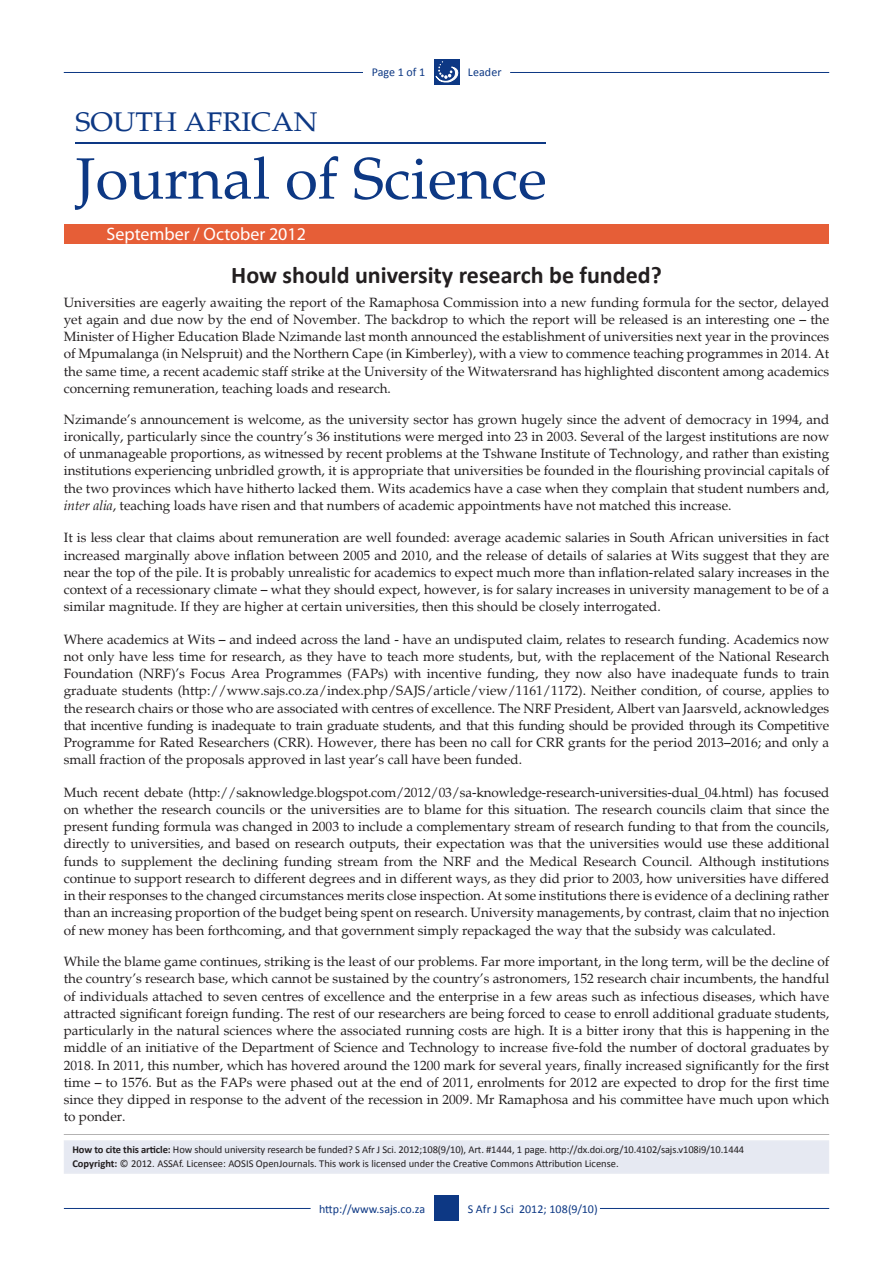
<style>
.page{position:relative;width:893px;height:1263px;background:#fff}
.page>*{position:absolute;margin:0;border:0;box-sizing:border-box;transform-origin:0 0}
.t1{font:58.2px "Palatino";color:#0d3884}
.t2{font:27px "Palatino";color:#0d3884;scale:1.06 1}
.t3{font:700 24px "Calibri";color:#231f20}
.t4{font:18.45px "Myriad Pro";color:#fff;scale:.8 1}
.t5{font:18px "Myriad Pro";color:#fff}
.Default{font:13.5px/17.2px "Palatino";color:#231f20;text-align:justify}
.Running_footer_right{font:12px "Calibri";color:#0d3884}
.t6{font:10.5px "Calibri";letter-spacing:-.01em;color:#231f20}
.s1{font-style:italic}
.s2{font-weight:700}
</style>
<div class="page">
<hr style="left:64px;top:72px;width:302px;height:1px;background:#0d3884">
<hr style="left:510px;top:72px;width:319px;height:1px;background:#0d3884">
<div style="left:434px;top:1196px;width:25px;height:25px;background:#0d3884"></div>
<div style="left:434px;top:59px;width:25px;height:26px;background:#0d3884"></div>
<svg style="left:436px;top:61px;width:23px;height:22px"></svg>
<hr style="left:64px;top:1208px;width:247px;height:1px;background:#0d3884">
<hr style="left:600px;top:1208px;width:229px;height:1px;background:#0d3884">
<div style="left:64px;top:1140px;width:765px;height:34px;background:#e6e9f2"></div>
<div style="left:363px;top:59px;width:71px;height:26px;background:#fff"></div>
<div style="left:65px;top:224px;width:764px;height:20px;background:#e65e37"></div>
<hr style="left:76px;top:143px;width:470px;height:1px;background:#0d3884">
<hr style="left:64px;top:1134px;width:765px;height:1px;background:#231f20">
<p class="Running_footer_right" style="left:372px;top:65px;width:55px">Page 1 of 1</p>
<p class="Running_footer_right" style="left:468px;top:65px;width:35px">Leader</p>
<h2 class="t2" style="left:76px;top:106px;width:230px">SOUTH AFRICAN</h2>
<h1 class="t1" style="left:76px;top:145px;width:473px">Journal of Science</h1>
<p class="t5" style="left:107px;top:223px;width:201px">September / October 2012</p>
<h3 class="t4" style="left:85px;top:222px;width:178px">January/February 2010</h3>
<p class="t3" style="left:231px;top:260px;width:432px">How should university research be funded?</p>
<p class="Default" style="left:64px;top:294px;width:767px">Universities are eagerly awaiting the report of the Ramaphosa Commission into a new funding formula for the sector, delayed yet again and due now by the end of November. The backdrop to which the report will be released is an interesting one – the Minister of Higher Education Blade Nzimande last month announced the establishment of universities next year in the provinces of Mpumalanga (in Nelspruit) and the Northern Cape (in Kimberley), with a view to commence teaching programmes in 2014. At the same time, a recent academic staff strike at the University of the Witwatersrand has highlighted discontent among academics concerning remuneration, teaching loads and research.</p>
<p class="Default" style="left:64px;top:411px;width:767px">Nzimande’s announcement is welcome, as the university sector has grown hugely since the advent of democracy in 1994, and ironically, particularly since the country’s 36 institutions were merged into 23 in 2003. Several of the largest institutions are now of unmanageable proportions, as witnessed by recent problems at the Tshwane Institute of Technology, and rather than existing institutions experiencing unbridled growth, it is appropriate that universities be founded in the flourishing provincial capitals of the two provinces which have hitherto lacked them. Wits academics have a case when they complain that student numbers and, <span class="s1">inter alia</span>, teaching loads have risen and that numbers of academic appointments have not matched this increase.</p>
<p class="Default" style="left:64px;top:529px;width:767px">It is less clear that claims about remuneration are well founded: average academic salaries in South African universities in fact increased marginally above inflation between 2005 and 2010, and the release of details of salaries at Wits suggest that they are near the top of the pile. It is probably unrealistic for academics to expect much more than inflation-related salary increases in the context of a recessionary climate – what they should expect, however, is for salary increases in university management to be of a similar magnitude. If they are higher at certain universities, then this should be closely interrogated.</p>
<p class="Default" style="left:64px;top:631px;width:767px">Where academics at Wits – and indeed across the land - have an undisputed claim, relates to research funding. Academics now not only have less time for research, as they have to teach more students, but, with the replacement of the National Research Foundation (NRF)’s Focus Area Programmes (FAPs) with incentive funding, they now also have inadequate funds to train graduate students (http://www.sajs.co.za/index.php/SAJS/article/view/1161/1172). Neither condition, of course, applies to the research chairs or those who are associated with centres of excellence. The NRF President, Albert van Jaarsveld, acknowledges that incentive funding is inadequate to train graduate students, and that this funding should be provided through its Competitive Programme for Rated Researchers (CRR). However, there has been no call for CRR grants for the period 2013–2016; and only a small fraction of the proposals approved in last year’s call have been funded.</p>
<p class="Default" style="left:64px;top:784px;width:767px">Much recent debate (http://saknowledge.blogspot.com/2012/03/sa-knowledge-research-universities-dual_04.html) has focused on whether the research councils or the universities are to blame for this situation. The research councils claim that since the present funding formula was changed in 2003 to include a complementary stream of research funding to that from the councils, directly to universities, and based on research outputs, their expectation was that the universities would use these additional funds to supplement the declining funding stream from the NRF and the Medical Research Council. Although institutions continue to support research to different degrees and in different ways, as they did prior to 2003, how universities have differed in their responses to the changed circumstances merits close inspection. At some institutions there is evidence of a declining rather than an increasing proportion of the budget being spent on research. University managements, by contrast, claim that no injection of new money has been forthcoming, and that government simply repackaged the way that the subsidy was calculated.</p>
<p class="Default" style="left:64px;top:953px;width:767px">While the blame game continues, striking is the least of our problems. Far more important, in the long term, will be the decline of the country’s research base, which cannot be sustained by the country’s astronomers, 152 research chair incumbents, the handful of individuals attached to seven centres of excellence and the enterprise in a few areas such as infectious diseases, which have attracted significant foreign funding. The rest of our researchers are being forced to cease to enroll additional graduate students, particularly in the natural sciences where the associated running costs are high. It is a bitter irony that this is happening in the middle of an initiative of the Department of Science and Technology to increase five-fold the number of doctoral graduates by 2018. In 2011, this number, which has hovered around the 1200 mark for several years, finally increased significantly for the first time – to 1576. But as the FAPs were phased out at the end of 2011, enrolments for 2012 are expected to drop for the first time since they dipped in response to the advent of the recession in 2009. Mr Ramaphosa and his committee have much upon which to ponder.</p>
<p class="t6" style="left:72px;top:1143px;width:673px"><span class="s2">How to cite this article:</span> How should university research be funded? S Afr J Sci. 2012;108(9/10), Art. #1444, 1 page. http://dx.doi.org/10.4102/sajs.v108i9/10.1444</p>
<p class="t6" style="left:72px;top:1156px;width:548px"><span class="s2">Copyright:</span> © 2012. ASSAf. Licensee: AOSIS OpenJournals. This work is licensed under the Creative Commons Attribution License.</p>
<p class="Running_footer_right" style="left:319px;top:1202px;width:108px">http://www.sajs.co.za</p>
<p class="Running_footer_right" style="left:468px;top:1202px;width:131px">S Afr J Sci 2012; 108(9/10)</p>
</div>
